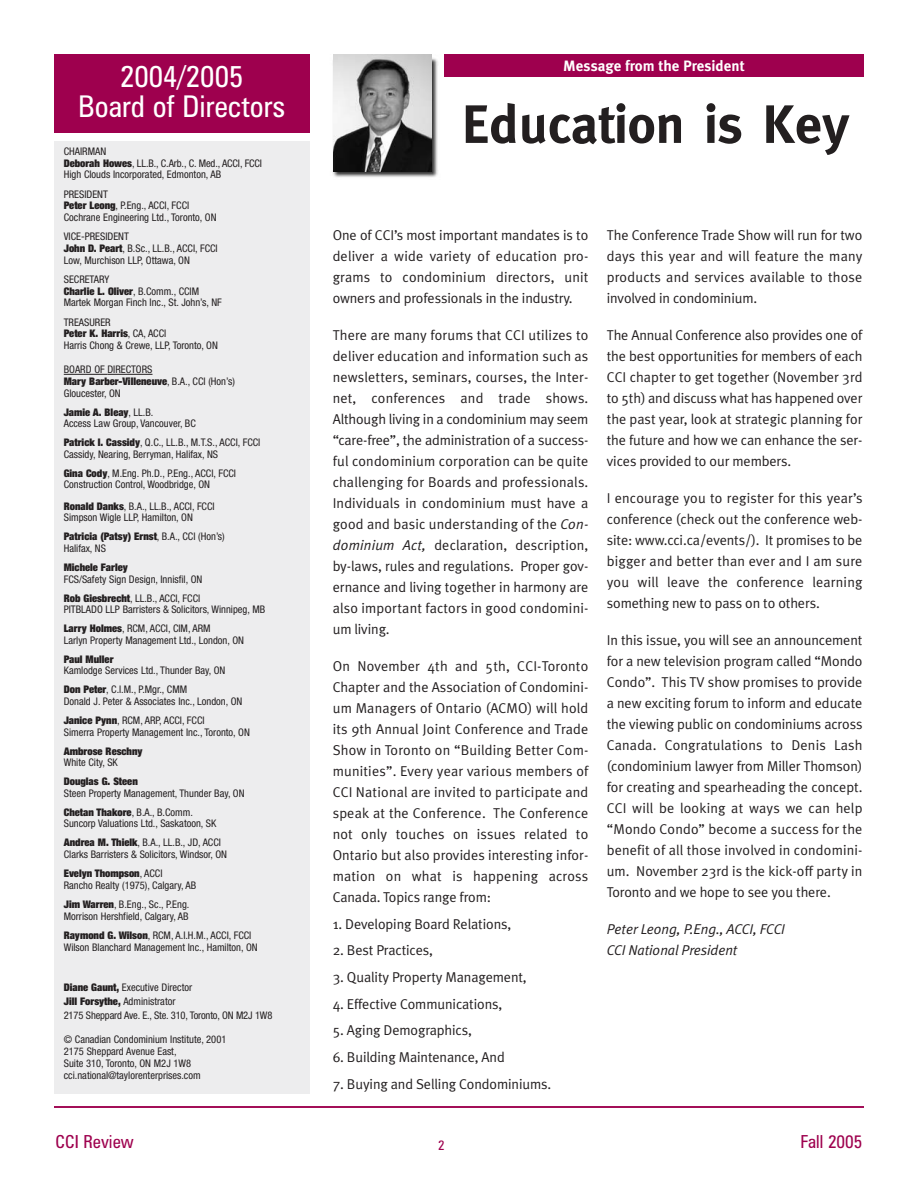
<style>
.page{position:relative;width:918px;height:1188px;background:#fff}
.page>*{position:absolute;margin:0;border:0;box-sizing:border-box;transform-origin:0 0}
.t1{font:700 54px "Meta";color:#231f20}
.t2{font:condensed 30px/30px "Zurich BT";color:#fff;text-align:center}
.t3{font:condensed 18px "Zurich BT";color:#9e004e}
.t4{font:700 15px "Meta Plus";color:#fff}
.t5{font:14.25px/21px "Meta Plus Normal";letter-spacing:-.01em;color:#231f20;text-align:justify}
.t6{font:italic 14.25px/21px "Meta Plus Normal";letter-spacing:-.01em;color:#231f20}
.t7{font:condensed 13.5px "Zurich BT";color:#9e004e}
.t8{font:condensed 10.5px/11.7px "Helvetica Neue";color:#231f20}
.t9{font:900 expanded 10.5px "Helvetica Neue";color:#231f20}
.s1{font-weight:900;font-stretch:expanded}
.s2{font-style:italic}
</style>
<div class="page">
<div style="left:54px;top:141px;width:256px;height:953px;background:#ededee"></div>
<div style="left:54px;top:54px;width:256px;height:78px;background:#9e004e"></div>
<hr style="left:54px;top:1106px;width:810px;height:2px;background:#9e004e">
<hr style="left:64px;top:374px;width:43px;height:1px;background:#231f20">
<hr style="left:107px;top:374px;width:46px;height:1px;background:#231f20">
<img style="left:332px;top:54px;width:106px;height:123px">
<img style="left:333px;top:55px;width:98px;height:117px">
<div style="left:444px;top:54px;width:420px;height:22px;background:#9e004e"></div>
<h2 class="t2" style="left:78px;top:65px;width:209px">2004/2005<br>Board of Directors</h2>
<p class="t8" style="left:64px;top:146px;width:200px">CHAIRMAN<br><span class="s1">Deborah Howes</span>, LL.B., C.Arb., C. Med., ACCI, FCCI<br>High Clouds Incorporated, Edmonton, AB</p>
<p class="t8" style="left:64px;top:189px;width:154px">PRESIDENT<br><span class="s1">Peter Leong</span>, P.Eng., ACCI, FCCI<br>Cochrane Engineering Ltd., Toronto, ON</p>
<p class="t8" style="left:64px;top:232px;width:156px">VICE-PRESIDENT<br><span class="s1">John D. Peart</span>, B.Sc., LL.B., ACCI, FCCI<br>Low, Murchison LLP, Ottawa, ON</p>
<p class="t8" style="left:64px;top:274px;width:160px">SECRETARY<br><span class="s1">Charlie L. Oliver</span>, B.Comm., CCIM<br>Martek Morgan Finch Inc., St. John’s, NF</p>
<p class="t8" style="left:64px;top:317px;width:156px">TREASURER<br><span class="s1">Peter K. Harris</span>, CA, ACCI<br>Harris Chong &amp; Crewe, LLP, Toronto, ON</p>
<p class="t8" style="left:64px;top:365px;width:173px">BOARD OF DIRECTORS<br><span class="s1">Mary Barber-Villeneuve</span>, B.A., CCI (Hon’s)<br>Gloucester, ON</p>
<p class="t8" style="left:64px;top:407px;width:134px"><span class="s1">Jamie A. Bleay</span>, LL.B.<br>Access Law Group, Vancouver, BC</p>
<p class="t8" style="left:64px;top:437px;width:198px"><span class="s1">Patrick I. Cassidy</span>, Q.C., LL.B., M.T.S., ACCI, FCCI<br>Cassidy, Nearing, Berryman, Halifax, NS</p>
<p class="t8" style="left:64px;top:468px;width:174px"><span class="s1">Gina Cody</span>, M.Eng. Ph.D., P.Eng., ACCI, FCCI<br>Construction Control, Woodbridge, ON</p>
<p class="t8" style="left:64px;top:501px;width:152px"><span class="s1">Ronald Danks</span>, B.A., LL.B., ACCI, FCCI<br>Simpson Wigle LLP, Hamilton, ON</p>
<p class="t8" style="left:64px;top:532px;width:162px"><span class="s1">Patricia (Patsy) Ernst</span>, B.A., CCI (Hon’s)<br>Halifax, NS</p>
<p class="t9" style="left:64px;top:563px;width:65px">Michele Farley</p>
<p class="t8" style="left:64px;top:570px;width:140px;line-height:18.9px">FCS/Safety Sign Design, Innisfil, ON<br><span class="s1">Rob Giesbrecht</span>, LL.B., ACCI, FCCI</p>
<p class="t8" style="left:64px;top:601px;width:203px;line-height:18.9px">PITBLADO LLP Barristers &amp; Solicitors, Winnipeg, MB<br><span class="s1">Larry Holmes</span>, RCM, ACCI, CIM, ARM</p>
<p class="t8" style="left:64px;top:635px;width:182px">Larlyn Property Management Ltd., London, ON</p>
<p class="t9" style="left:64px;top:655px;width:51px">Paul Muller</p>
<p class="t8" style="left:64px;top:662px;width:163px;line-height:18.9px">Kamlodge Services Ltd., Thunder Bay, ON<br><span class="s1">Don Peter</span>, C.I.M., P.Mgr., CMM</p>
<p class="t8" style="left:64px;top:693px;width:180px;line-height:18.9px">Donald J. Peter &amp; Associates Inc., London, ON<br><span class="s1">Janice Pynn</span>, RCM, ARP, ACCI, FCCI</p>
<p class="t8" style="left:64px;top:727px;width:188px">Simerra Property Management Inc., Toronto, ON</p>
<p class="t9" style="left:64px;top:747px;width:80px">Ambrose Reschny</p>
<p class="t8" style="left:64px;top:758px;width:56px">White City, SK</p>
<p class="t9" style="left:64px;top:778px;width:76px">Douglas G. Steen</p>
<p class="t8" style="left:64px;top:785px;width:182px;line-height:18.9px">Steen Property Management, Thunder Bay, ON<br><span class="s1">Chetan Thakore</span>, B.A., B.Comm.</p>
<p class="t8" style="left:64px;top:815px;width:159px;line-height:18.9px">Suncorp Valuations Ltd., Saskatoon, SK<br><span class="s1">Andrea M. Thielk</span>, B.A., LL.B., JD, ACCI</p>
<p class="t8" style="left:64px;top:846px;width:165px;line-height:18.9px">Clarks Barristers &amp; Solicitors, Windsor, ON<br><span class="s1">Evelyn Thompson</span>, ACCI</p>
<p class="t8" style="left:64px;top:876px;width:134px;line-height:19.8px">Rancho Realty (1975), Calgary, AB<br><span class="s1">Jim Warren</span>, B.Eng., Sc., P.Eng.</p>
<p class="t8" style="left:64px;top:908px;width:189px;line-height:18.9px">Morrison Hershfield, Calgary, AB<br><span class="s1">Raymond G. Wilson</span>, RCM, A.I.H.M., ACCI, FCCI</p>
<p class="t8" style="left:64px;top:942px;width:195px">Wilson Blanchard Management Inc., Hamilton, ON</p>
<p class="t8" style="left:64px;top:981px;width:210px;line-height:14px"><span class="s1">Diane Gaunt,</span> Executive Director<br><span class="s1">Jill Forsythe,</span> Administrator<br>2175 Sheppard Ave. E., Ste. 310, Toronto, ON M2J 1W8</p>
<p class="t8" style="left:64px;top:1034px;width:164px">© Canadian Condominium Institute, 2001<br>2175 Sheppard Avenue East,<br>Suite 310, Toronto, ON M2J 1W8 cci.national@taylorenterprises.com</p>
<p class="t4" style="left:563px;top:61px;width:183px">Message from the President</p>
<h1 class="t1" style="left:462px;top:104px;width:388px">Education is Key</h1>
<p class="t5" style="left:333px;top:226px;width:257px">One of CCI’s most important mandates is to deliver a wide variety of education pro&shy;grams to condominium directors, unit owners and professionals in the industry.</p>
<p class="t5" style="left:333px;top:326px;width:257px">There are many forums that CCI utilizes to deliver education and information such as newsletters, seminars, courses, the Inter&shy;net, conferences and trade shows.<br>Although living in a condominium may seem “care-free”, the administration of a success&shy;ful condominium corporation can be quite challenging for Boards and professionals.<br>Individuals in condominium must have a good and basic understanding of the <span class="s2">Con&shy;dominium Act,</span> declaration, description, by-laws, rules and regulations. Proper gov&shy;ernance and living together in harmony are also important factors in good condomini&shy;um living.</p>
<p class="t5" style="left:333px;top:657px;width:257px">On November 4th and 5th, CCI-Toronto Chapter and the Association of Condomini&shy;um Managers of Ontario (ACMO) will hold its 9th Annual Joint Conference and Trade Show in Toronto on “Building Better Com&shy;munities”. Every year various members of CCI National are invited to participate and speak at the Conference. The Conference not only touches on issues related to Ontario but also provides interesting infor&shy;mation on what is happening across Canada. Topics range from:</p>
<p class="t5" style="left:333px;top:915px;width:180px">1. Developing Board Relations,</p>
<p class="t5" style="left:333px;top:941px;width:102px">2. Best Practices,</p>
<p class="t5" style="left:333px;top:968px;width:196px">3. Quality Property Management,</p>
<p class="t5" style="left:333px;top:995px;width:171px">4. Effective Communications,</p>
<p class="t5" style="left:333px;top:1022px;width:141px">5. Aging Demographics,</p>
<p class="t5" style="left:333px;top:1048px;width:174px">6. Building Maintenance, And</p>
<p class="t5" style="left:333px;top:1075px;width:220px">7. Buying and Selling Condominiums.</p>
<p class="t5" style="left:607px;top:226px;width:257px">The Conference Trade Show will run for two days this year and will feature the many products and services available to those involved in condominium.</p>
<p class="t5" style="left:607px;top:326px;width:257px">The Annual Conference also provides one of the best opportunities for members of each CCI chapter to get together (November 3rd to 5th) and discuss what has happened over the past year, look at strategic planning for the future and how we can enhance the ser&shy;vices provided to our members.</p>
<p class="t5" style="left:607px;top:489px;width:257px">I encourage you to register for this year’s conference (check out the conference web&shy;site: www.cci.ca/events/). It promises to be bigger and better than ever and I am sure you will leave the conference learning something new to pass on to others.</p>
<p class="t5" style="left:607px;top:631px;width:257px">In this issue, you will see an announcement for a new television program called “Mondo Condo”. This TV show promises to provide a new exciting forum to inform and educate the viewing public on condominiums across Canada. Congratulations to Denis Lash (condominium lawyer from Miller Thomson) for creating and spearheading the concept.<br>CCI will be looking at ways we can help “Mondo Condo” become a success for the benefit of all those involved in condomini&shy;um. November 23rd is the kick-off party in Toronto and we hope to see you there.</p>
<p class="t6" style="left:607px;top:921px;width:180px">Peter Leong, P.Eng., ACCI, FCCI<br>CCI National President</p>
<p class="t3" style="left:56px;top:1136px;width:80px">CCI Review</p>
<p class="t7" style="left:438px;top:1140px;width:8px">2</p>
<p class="t3" style="left:801px;top:1136px;width:63px">Fall 2005</p>
</div>
